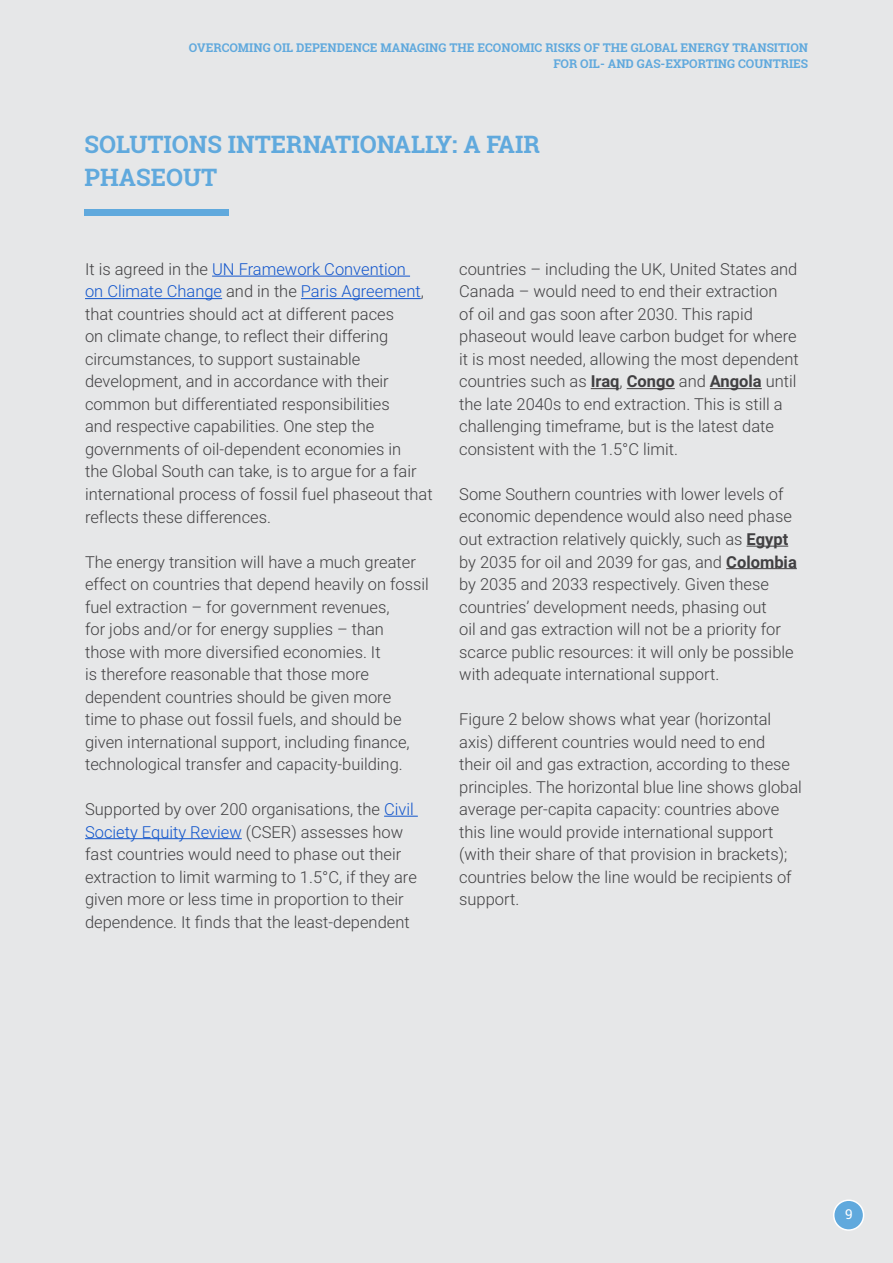
<style>
.page{position:relative;width:893px;height:1263px;background:#e6e7e8}
.page>*{position:absolute;margin:0;border:0;box-sizing:border-box;transform-origin:0 0}
.t1{font:700 24px/33px "Roboto Slab";color:#60a9dd}
.t2{font:300 16.5px/22.5px "Roboto";color:#414042}
.t3{font:13.5px "Roboto Slab";color:#fff}
.t4{font:700 12px/16.5px "Roboto Slab";color:#60a9dd;text-align:right}
.s1{color:#15c}
.s2{font-weight:700}
</style>
<div class="page">
<div style="left:834px;top:1200px;width:30px;height:30px;background:#60a9dd;border-radius:50%"></div>
<div style="left:833px;top:1199px;width:31px;height:32px;border:2px solid #fff;border-radius:50%"></div>
<svg style="left:591px;top:388px;width:28px;height:1px"></svg>
<hr style="left:627px;top:388px;width:48px;height:1px;background:#414042">
<hr style="left:710px;top:388px;width:52px;height:1px;background:#414042">
<hr style="left:747px;top:546px;width:41px;height:1px;background:#414042">
<hr style="left:726px;top:568px;width:71px;height:1px;background:#414042">
<div style="left:85px;top:210px;width:144px;height:6px;background:#60a9dd"></div>
<hr style="left:212px;top:276px;width:198px;height:1px;background:#15c">
<hr style="left:85px;top:298px;width:137px;height:1px;background:#15c">
<hr style="left:301px;top:298px;width:120px;height:1px;background:#15c">
<hr style="left:384px;top:816px;width:34px;height:1px;background:#15c">
<hr style="left:85px;top:838px;width:157px;height:1px;background:#15c">
<p class="t4" style="left:189px;top:39px;width:621px">OVERCOMING OIL DEPENDENCE MANAGING THE ECONOMIC RISKS OF THE GLOBAL ENERGY TRANSITION<br>FOR OIL- AND GAS-EXPORTING COUNTRIES</p>
<h1 class="t1" style="left:85px;top:127px;width:457px">SOLUTIONS INTERNATIONALLY: A FAIR<br>PHASEOUT</h1>
<p class="t2" style="left:85px;top:257px;width:349px">It is agreed in the <span class="s1">UN Framework Convention<br>on Climate Change</span> and in the <span class="s1">Paris Agreement</span>, that countries should act at different paces<br>on climate change, to reflect their differing circumstances, to support sustainable development, and in accordance with their common but differentiated responsibilities<br>and respective capabilities. One step the governments of oil-dependent economies in<br>the Global South can take, is to argue for a fair international process of fossil fuel phaseout that reflects these differences.</p>
<p class="t2" style="left:85px;top:550px;width:345px">The energy transition will have a much greater effect on countries that depend heavily on fossil fuel extraction – for government revenues,<br>for jobs and/or for energy supplies – than<br>those with more diversified economies. It<br>is therefore reasonable that those more dependent countries should be given more<br>time to phase out fossil fuels, and should be given international support, including finance, technological transfer and capacity-building.</p>
<p class="t2" style="left:85px;top:797px;width:333px">Supported by over 200 organisations, the <span class="s1">Civil Society Equity Review</span> (CSER) assesses how fast countries would need to phase out their extraction to limit warming to 1.5°C, if they are given more or less time in proportion to their dependence. It finds that the least-dependent</p>
<p class="t2" style="left:459px;top:257px;width:341px">countries – including the UK, United States and Canada – would need to end their extraction<br>of oil and gas soon after 2030. This rapid phaseout would leave carbon budget for where it is most needed, allowing the most dependent countries such as <span class="s2">Iraq</span>, <span class="s2">Congo</span> and <span class="s2">Angola</span> until the late 2040s to end extraction. This is still a challenging timeframe, but is the latest date consistent with the 1.5°C limit.</p>
<p class="t2" style="left:459px;top:482px;width:339px">Some Southern countries with lower levels of economic dependence would also need phase out extraction relatively quickly, such as <span class="s2">Egypt </span>by 2035 for oil and 2039 for gas, and <span class="s2">Colombia </span>by 2035 and 2033 respectively. Given these countries’ development needs, phasing out<br>oil and gas extraction will not be a priority for scarce public resources: it will only be possible with adequate international support.</p>
<p class="t2" style="left:459px;top:707px;width:344px">Figure 2 below shows what year (horizontal axis) different countries would need to end<br>their oil and gas extraction, according to these principles. The horizontal blue line shows global average per-capita capacity: countries above this line would provide international support (with their share of that provision in brackets); countries below the line would be recipients of support.</p>
<p class="t3" style="left:845px;top:1204px;width:9px">9</p>
</div>
